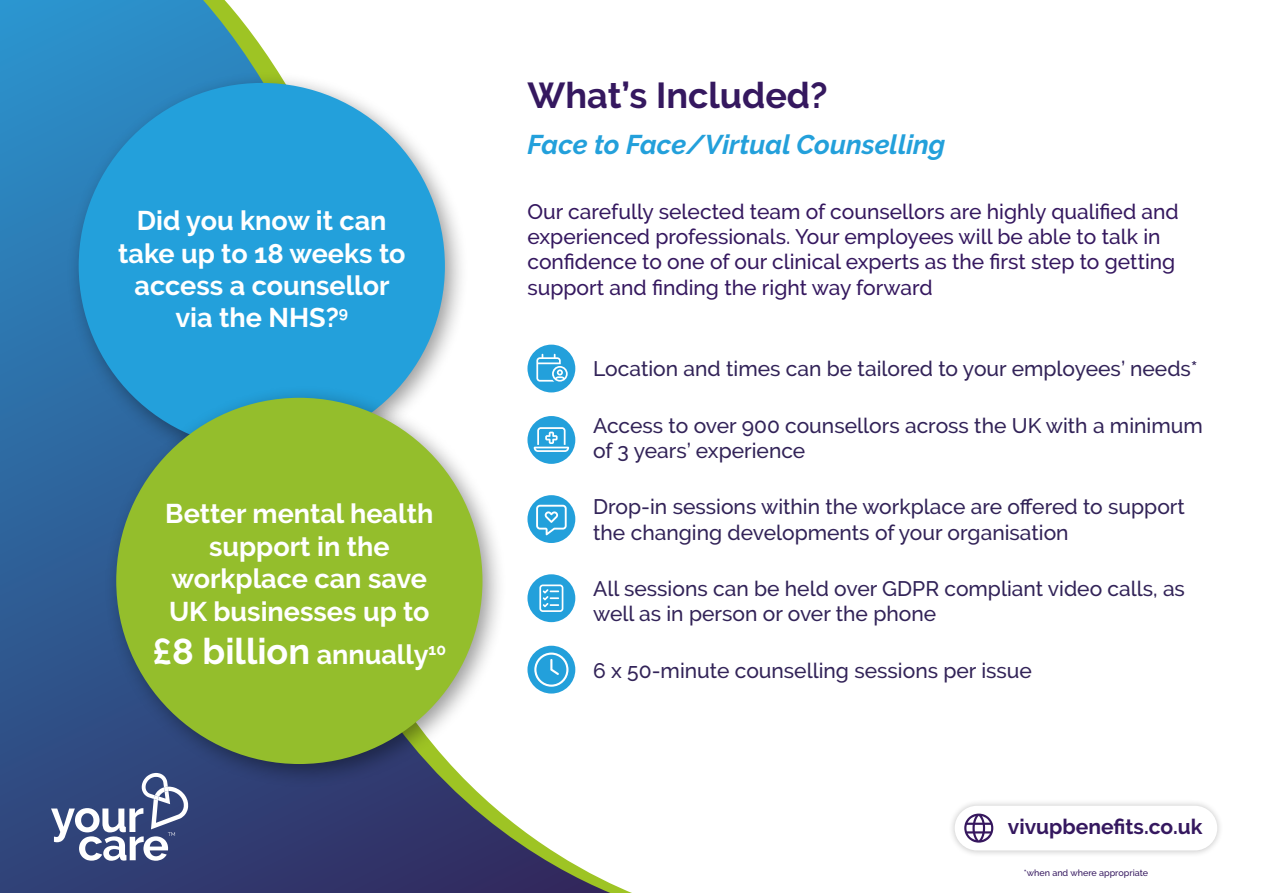
<style>
.page{position:relative;width:1263px;height:893px;background:#fff}
.page>*{position:absolute;margin:0;border:0;box-sizing:border-box;transform-origin:0 0}
.t1{font:700 36px "Raleway";color:#fff}
.t2{font:700 36px "Raleway";color:#35185f}
.t3{font:700 27px/32.4px "Raleway";color:#fff;text-align:center}
.t4{font:italic 700 27px "Raleway";color:#23a0db}
.t5{font:500 21px/25.2px "Raleway";color:#322358}
.t6{font:500 21px/25.2px "Raleway";color:#35185f}
.t7{font:700 21px "Raleway";color:#35185f}
.t8{font:500 9px "Raleway";color:#35185f}
.s1{font-size:27px}
</style>
<div class="page">
<svg style="left:0;top:0;width:610px;height:893px"></svg>
<div style="left:66px;top:70px;width:404px;height:404px;background:#000;opacity:.4"></div>
<div style="left:79px;top:83px;width:366px;height:366px;background:#23a0db;border-radius:50%"></div>
<div style="left:103px;top:385px;width:404px;height:403px;background:#000;opacity:.4"></div>
<div style="left:116px;top:398px;width:366px;height:366px;background:#94be2c;border-radius:50%"></div>
<svg style="left:51px;top:773px;width:137px;height:88px"></svg>
<div style="left:948px;top:799px;width:276px;height:58px;background:#000;opacity:.25"></div>
<div style="left:955px;top:806px;width:262px;height:44px;background:#fff;border-radius:22px"></div>
<svg style="left:964px;top:814px;width:29px;height:29px"></svg>
<div style="left:527px;top:345px;width:48px;height:47px;background:#23a0db;border-radius:50%"></div>
<div style="left:527px;top:495px;width:48px;height:48px;background:#23a0db;border-radius:50%"></div>
<div style="left:527px;top:574px;width:48px;height:48px;background:#23a0db;border-radius:50%"></div>
<svg style="left:536px;top:354px;width:32px;height:28px"></svg>
<div style="left:527px;top:416px;width:48px;height:48px;background:#23a0db;border-radius:50%"></div>
<svg style="left:534px;top:427px;width:35px;height:25px"></svg>
<svg style="left:536px;top:505px;width:31px;height:30px"></svg>
<svg style="left:539px;top:584px;width:24px;height:28px"></svg>
<div style="left:527px;top:646px;width:48px;height:47px;background:#23a0db;border-radius:50%"></div>
<svg style="left:534px;top:652px;width:34px;height:35px"></svg>
<p class="t3" style="left:118px;top:205px;width:289px">Did you know it can take up to 18 weeks to access a counsellor via the NHS?<sup>9</sup></p>
<p class="t3" style="left:165px;top:498px;width:270px">Better mental health support in the workplace can save<br>UK businesses up to</p>
<h1 class="t1" style="left:153px;top:631px;width:295px">£8 billion <span class="s1">annually</span><sup>10</sup></h1>
<h1 class="t2" style="left:527px;top:75px;width:302px">What’s Included?</h1>
<p class="t4" style="left:527px;top:129px;width:419px">Face to Face/Virtual Counselling</p>
<p class="t6" style="left:527px;top:199px;width:653px">Our carefully selected team of counsellors are highly qualified and experienced professionals. Your employees will be able to talk in confidence to one of our clinical experts as the first step to getting support and finding the right way forward</p>
<p class="t5" style="left:593px;top:356px;width:606px">Location and times can be tailored to your employees’ needs*</p>
<p class="t5" style="left:593px;top:413px;width:611px">Access to over 900 counsellors across the UK with a minimum of 3 years’ experience</p>
<p class="t5" style="left:593px;top:494px;width:593px">Drop-in sessions within the workplace are offered to support the changing developments of your organisation</p>
<p class="t5" style="left:593px;top:576px;width:593px">All sessions can be held over GDPR compliant video calls, as well as in person or over the phone</p>
<p class="t5" style="left:593px;top:658px;width:440px">6 x 50-minute counselling sessions per issue</p>
<p class="t7" style="left:1008px;top:815px;width:196px">vivupbenefits.co.uk</p>
<p class="t8" style="left:1024px;top:867px;width:126px">*when and where appropriate</p>
</div>
